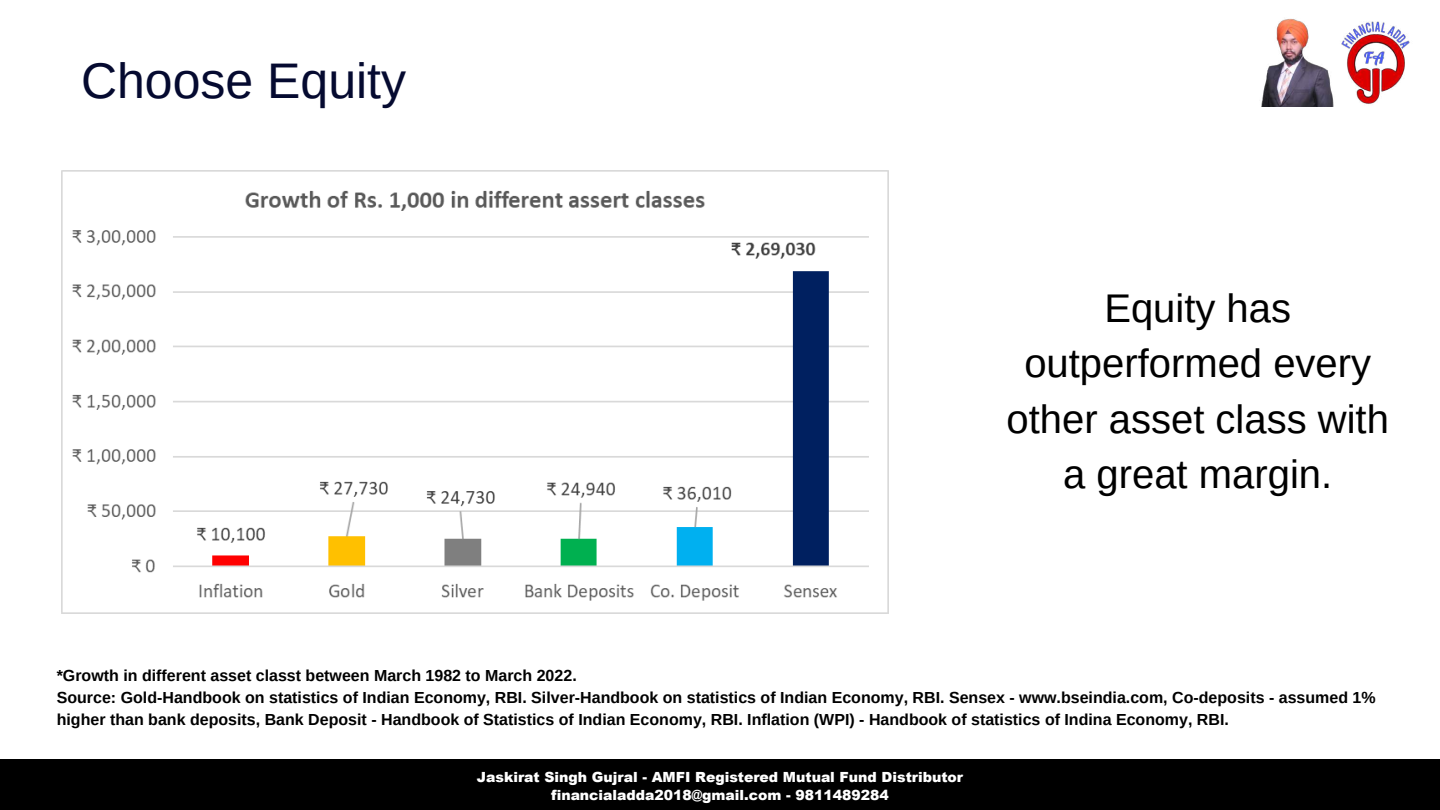
<style>
.page{position:relative;width:1440px;height:810px;background:#fff}
.page>*{position:absolute;margin:0;border:0;box-sizing:border-box;transform-origin:0 0}
.t1{font:50px "Arimo";color:#050a30}
.t2{font:40px/55.5px "Arimo";color:#000;text-align:center}
.t3{font:700 16px/21.8px "Arimo";color:#000}
.t4{font:900 14px "Arial";color:#fff}
</style>
<div class="page">
<div style="left:0;top:760px;width:1440px;height:50px;background:#000"></div>
<img style="left:62px;top:170px;width:826px;height:443px">
<img style="left:1261px;top:18px;width:149px;height:89px">
<h1 class="t1" style="left:81px;top:53px;width:327px">Choose Equity</h1>
<h2 class="t2" style="left:1007px;top:280px;width:384px">Equity has outperformed every other asset class with a great margin.</h2>
<p class="t3" style="left:57px;top:665px;width:1320px">*Growth in different asset classt between March 1982 to March 2022.<br>Source: Gold-Handbook on statistics of Indian Economy, RBI. Silver-Handbook on statistics of Indian Economy, RBI. Sensex - www.bseindia.com, Co-deposits - assumed 1% higher than bank deposits, Bank Deposit - Handbook of Statistics of Indian Economy, RBI. Inflation (WPI) - Handbook of statistics of Indina Economy, RBI.</p>
<p class="t4" style="left:477px;top:772px;width:488px">Jaskirat Singh Gujral - AMFI Registered Mutual Fund Distributor</p>
<p class="t4" style="left:551px;top:790px;width:339px">financialadda2018@gmail.com - 9811489284</p>
</div>
